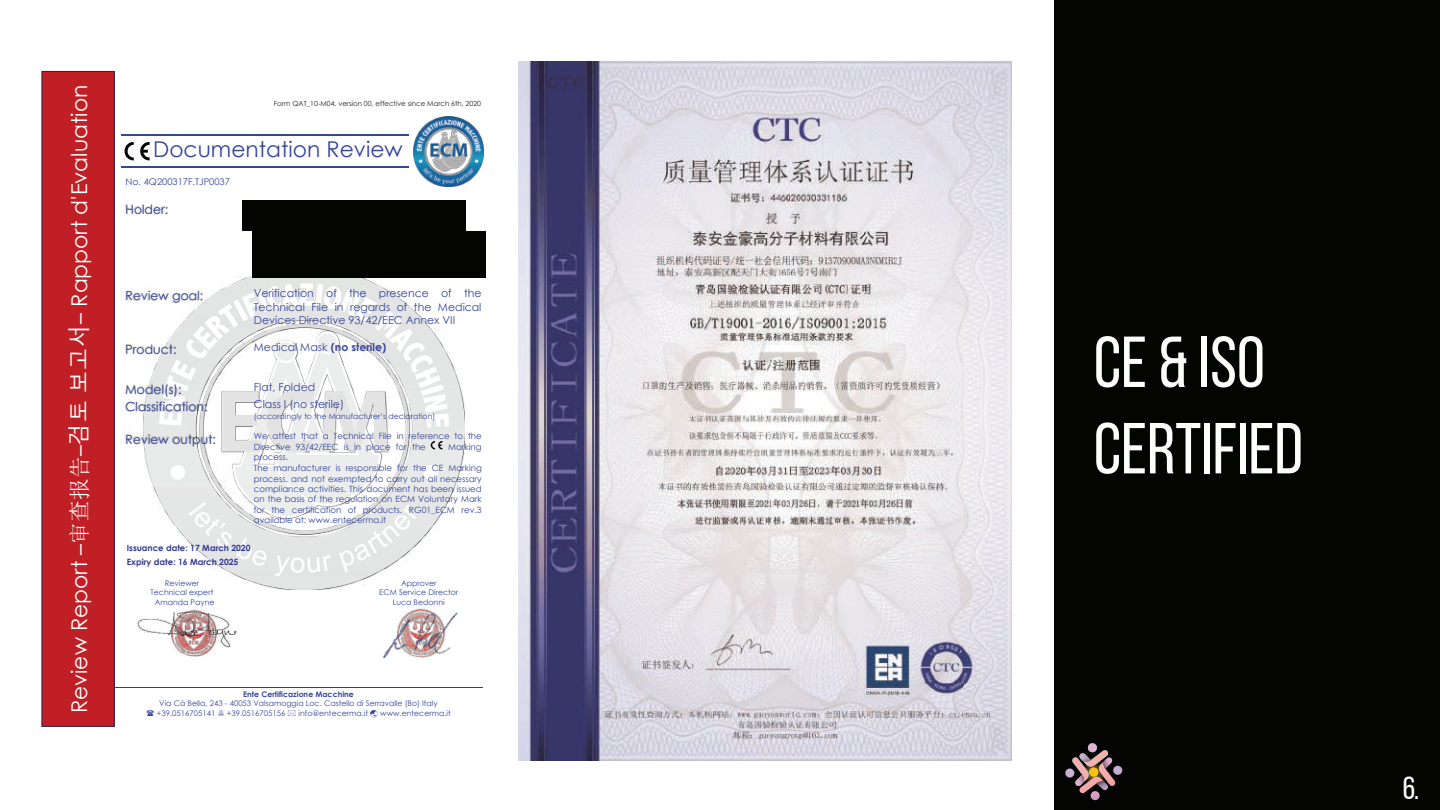
<style>
.page{position:relative;width:1440px;height:810px;background:#fff}
.page>*{position:absolute;margin:0;border:0;box-sizing:border-box;transform-origin:0 0}
.t1{font:72px/86.4px "Bebas Neue";color:#fdfefe}
.t2{font:32px "Bebas Neue";color:#fdfefe}
.t3{font:21.8px "Century Gothic";color:#fff}
.t4{font:21.8px "Century Gothic";color:#34459c}
.t5{font:12.4px "Century Gothic";color:#34459c}
.t6{font:11px/13.4px "Century Gothic";color:#34459c;text-align:justify}
.t7{font:9.4px "Century Gothic";letter-spacing:-.005em;color:#34459c}
.t8{font:8.6px/10.4px "Century Gothic";color:#34459c}
.t9{font:700 8.6px/14.2px "Century Gothic";color:#323795}
.t10{font:7.8px/9.6px "Century Gothic";color:#34459c;text-align:center}
.t11{font:700 7.8px "Century Gothic";color:#34459c}
.t12{font:7px "Century Gothic";color:#231f20}
.s1{font-family:"Sim Sun"}
.s2{font-family:"Malgun Gothic"}
.s3{font-weight:700}
</style>
<div class="page">
<div style="left:720px;top:0;width:720px;height:810px;background:#040503"></div>
<div style="left:0;top:0;width:1054px;height:810px;background:#fff"></div>
<img style="left:518px;top:61px;width:494px;height:699px">
<img style="left:143px;top:276px;width:322px;height:313px">
<hr style="left:115px;top:688px;width:367px;height:1px;background:#323795">
<div style="left:42px;top:71px;width:72px;height:656px;background:#c02025"></div>
<div style="left:42px;top:71px;width:73px;height:656px;border:1px solid #1d285c"></div>
<hr style="left:121px;top:134px;width:32px;height:1px;background:#34459c">
<hr style="left:154px;top:134px;width:254px;height:1px;background:#34459c">
<hr style="left:121px;top:166px;width:32px;height:1px;background:#34459c">
<hr style="left:154px;top:166px;width:254px;height:1px;background:#34459c">
<img style="left:125px;top:204px;width:43px;height:10px">
<img style="left:124px;top:286px;width:94px;height:25px">
<img style="left:125px;top:340px;width:66px;height:25px">
<img style="left:125px;top:380px;width:71px;height:18px">
<img style="left:124px;top:398px;width:98px;height:24px">
<img style="left:124px;top:430px;width:107px;height:25px">
<img style="left:414px;top:117px;width:70px;height:70px">
<img style="left:124px;top:142px;width:26px;height:19px">
<svg style="left:431px;top:440px;width:12px;height:10px"></svg>
<img style="left:177px;top:650px;width:39px;height:7px">
<img style="left:136px;top:608px;width:101px;height:42px">
<img style="left:404px;top:607px;width:29px;height:5px">
<img style="left:383px;top:612px;width:75px;height:46px">
<div style="left:242px;top:200px;width:224px;height:17px;background:#040503"></div>
<div style="left:242px;top:215px;width:224px;height:16px;background:#040503"></div>
<div style="left:252px;top:231px;width:234px;height:17px;background:#040503"></div>
<div style="left:252px;top:244px;width:234px;height:33px;background:#040503"></div>
<svg style="left:1065px;top:743px;width:57px;height:57px"></svg>
<div style="left:1089px;top:767px;width:10px;height:10px;background:#fdbf13;border-radius:50%"></div>
<h3 class="t3" style="left:64px;top:713px;width:630px;rotate:-90deg">R e eiv w R e p o tr – <span class="s1">审查报告</span>–<span class="s2">검토 보고서</span>– Rappo tr d'E av ul a oi t n</h3>
<p class="t12" style="left:274px;top:98px;width:209px">Form QAT_10-M04, version 00, effective since March 6th, 2020</p>
<h3 class="t4" style="left:153px;top:134px;width:251px">Documentation Review</h3>
<p class="t7" style="left:126px;top:175px;width:106px">No. 4Q200317F.TJP0037</p>
<h3 class="t5" style="left:126px;top:201px;width:44px">Holder:</h3>
<h3 class="t5" style="left:126px;top:287px;width:79px">Review goal:</h3>
<p class="t6" style="left:254px;top:287px;width:229px">Verification of the presence of the Technical File in regards of the Medical Devices Directive 93/42/EEC Annex VII</p>
<h3 class="t5" style="left:126px;top:340px;width:53px">Product:</h3>
<p class="t6" style="left:254px;top:340px;width:134px">Medical Mask <span class="s3">(no sterile)</span></p>
<h3 class="t5" style="left:126px;top:381px;width:58px">Model(s):</h3>
<p class="t6" style="left:254px;top:380px;width:63px">Flat, Folded</p>
<h3 class="t5" style="left:126px;top:398px;width:84px">Classification:</h3>
<p class="t6" style="left:254px;top:398px;width:92px">Class I (no sterile)</p>
<p class="t10" style="left:254px;top:411px;width:183px">(accordingly to the Manufacturer’s declaration)</p>
<h3 class="t5" style="left:126px;top:431px;width:92px">Review output:</h3>
<p class="t8" style="left:254px;top:430px;width:229px;line-height:11.4px">We attest that a Technical File in reference to the<br>Directive 93/42/EEC is in place for the</p>
<p class="t8" style="left:448px;top:441px;width:35px">Marking</p>
<p class="t8" style="left:254px;top:452px;width:230px">process.<br>The manufacturer is responsible for the CE Marking process, and not exempted to carry out all necessary compliance activities. This document has been issued on the basis of the regulation on ECM Voluntary Mark for the certification of products. RG01_ECM rev.3 available at: www.entecerma.it</p>
<p class="t9" style="left:127px;top:540px;width:125px">Issuance date: 17 March 2020<br>Expiry date: 16 March 2025</p>
<p class="t10" style="left:151px;top:578px;width:65px">Reviewer<br>Technical expert<br>Amanda Payne</p>
<p class="t10" style="left:379px;top:578px;width:81px">Approver<br>ECM Service Director<br>Luca Bedonni</p>
<p class="t11" style="left:243px;top:688px;width:112px">Ente Certificazione Macchine</p>
<p class="t10" style="left:157px;top:698px;width:282px;text-align:left;text-indent:2px">Via Cà Bella, 243 - 40053 Valsamoggia Loc. Castello di Serravalle (Bo) Italy +39.0516705141</p>
<p class="t10" style="left:227px;top:708px;width:60px">+39.0516705156</p>
<p class="t10" style="left:299px;top:708px;width:71px">info@entecerma.it</p>
<p class="t10" style="left:380px;top:708px;width:72px">www.entecerma.it</p>
<h1 class="t1" style="left:1094px;top:318px;width:211px">CE &amp; ISO<br>CERTIFIED</h1>
<h2 class="t2" style="left:1403px;top:771px;width:18px">6.</h2>
</div>
